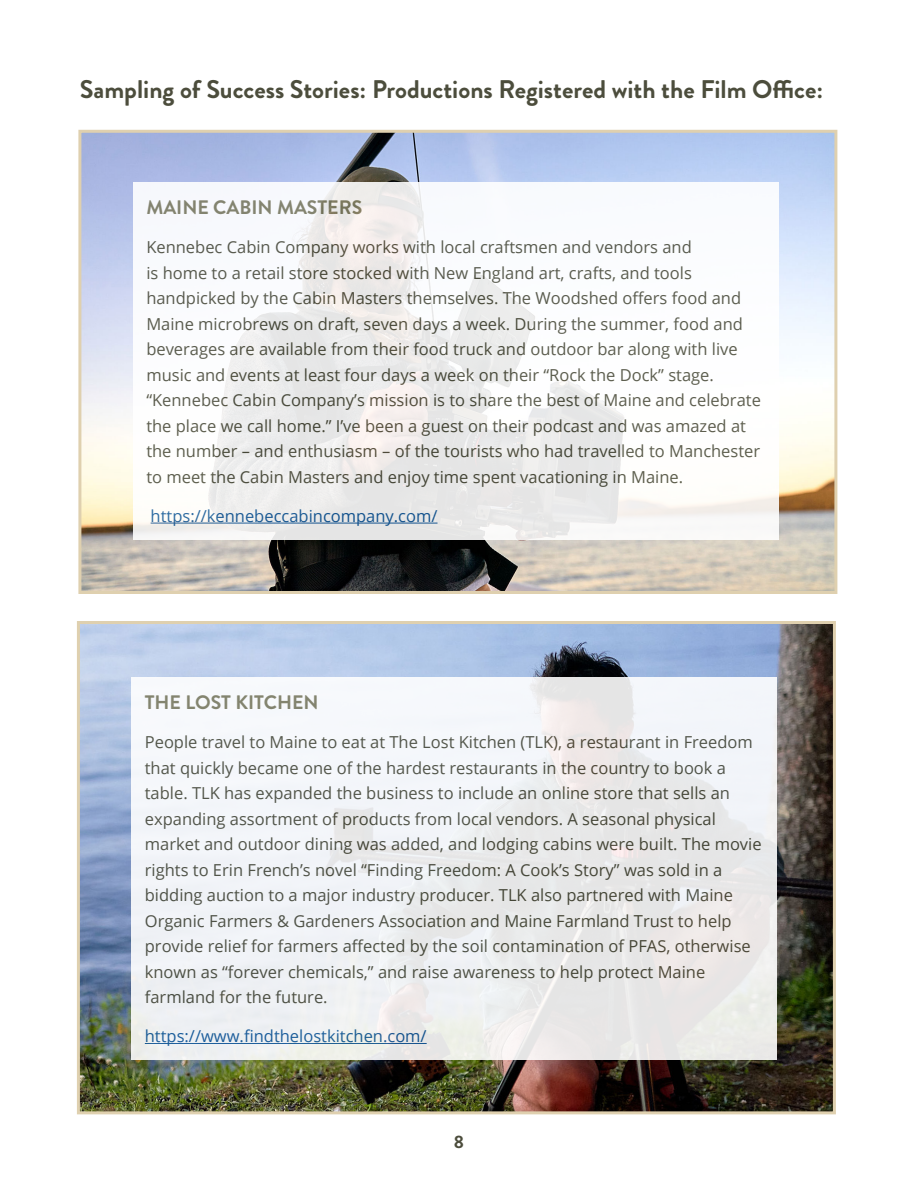
<style>
.page{position:relative;width:918px;height:1188px;background:#fff}
.page>*{position:absolute;margin:0;border:0;box-sizing:border-box;transform-origin:0 0}
.t1{font:700 25.5px "Brandon Grotesque";color:#4c4d3c}
.t2{font:700 19.5px "Brandon Grotesque";color:#7e7d62}
.t3{font:700 18px "Brandon Grotesque";color:#4c4d3c}
.t4{font:16.5px/25.5px "Open Sans";color:#4c4d3c}
.t5{font:16.5px "Open Sans";color:#175d9e}
</style>
<div class="page">
<img style="left:82px;top:134px;width:751px;height:456px">
<div style="left:78px;top:130px;width:759px;height:464px;border:3px solid #dfd0af"></div>
<svg style="left:133px;top:182px;width:646px;height:358px"></svg>
<hr style="left:151px;top:523px;width:287px;height:1px;background:#175d9e">
<img style="left:81px;top:625px;width:751px;height:485px">
<div style="left:77px;top:621px;width:759px;height:493px;border:3px solid #dfd0af"></div>
<svg style="left:131px;top:678px;width:646px;height:382px;fill:#f0f1f4"></svg>
<hr style="left:145px;top:1043px;width:282px;height:1px;background:#175d9e">
<p class="t1" style="left:80px;top:71px;width:745px">Sampling of Success Stories: Productions Registered with the Film Office:</p>
<p class="t2" style="left:146px;top:194px;width:218px">MAINE CABIN MASTERS</p>
<p class="t4" style="left:146px;top:234px;width:616px">Kennebec Cabin Company works with local craftsmen and vendors and<br>is home to a retail store stocked with New England art, crafts, and tools handpicked by the Cabin Masters themselves. The Woodshed offers food and Maine microbrews on draft, seven days a week. During the summer, food and beverages are available from their food truck and outdoor bar along with live music and events at least four days a week on their “Rock the Dock” stage. “Kennebec Cabin Company’s mission is to share the best of Maine and celebrate the place we call home.” I’ve been a guest on their podcast and was amazed at the number – and enthusiasm – of the tourists who had travelled to Manchester to meet the Cabin Masters and enjoy time spent vacationing in Maine.</p>
<p class="t5" style="left:151px;top:505px;width:288px">https://kennebeccabincompany.com/</p>
<p class="t2" style="left:145px;top:689px;width:175px">THE LOST KITCHEN</p>
<p class="t4" style="left:145px;top:729px;width:618px">People travel to Maine to eat at The Lost Kitchen (TLK), a restaurant in Freedom that quickly became one of the hardest restaurants in the country to book a table. TLK has expanded the business to include an online store that sells an expanding assortment of products from local vendors. A seasonal physical market and outdoor dining was added, and lodging cabins were built. The movie rights to Erin French’s novel “Finding Freedom: A Cook’s Story” was sold in a bidding auction to a major industry producer. TLK also partnered with Maine Organic Farmers &amp; Gardeners Association and Maine Farmland Trust to help provide relief for farmers affected by the soil contamination of PFAS, otherwise known as “forever chemicals,” and raise awareness to help protect Maine farmland for the future.</p>
<p class="t5" style="left:145px;top:1025px;width:283px">https://www.findthelostkitchen.com/</p>
<p class="t3" style="left:454px;top:1129px;width:12px">8</p>
</div>
